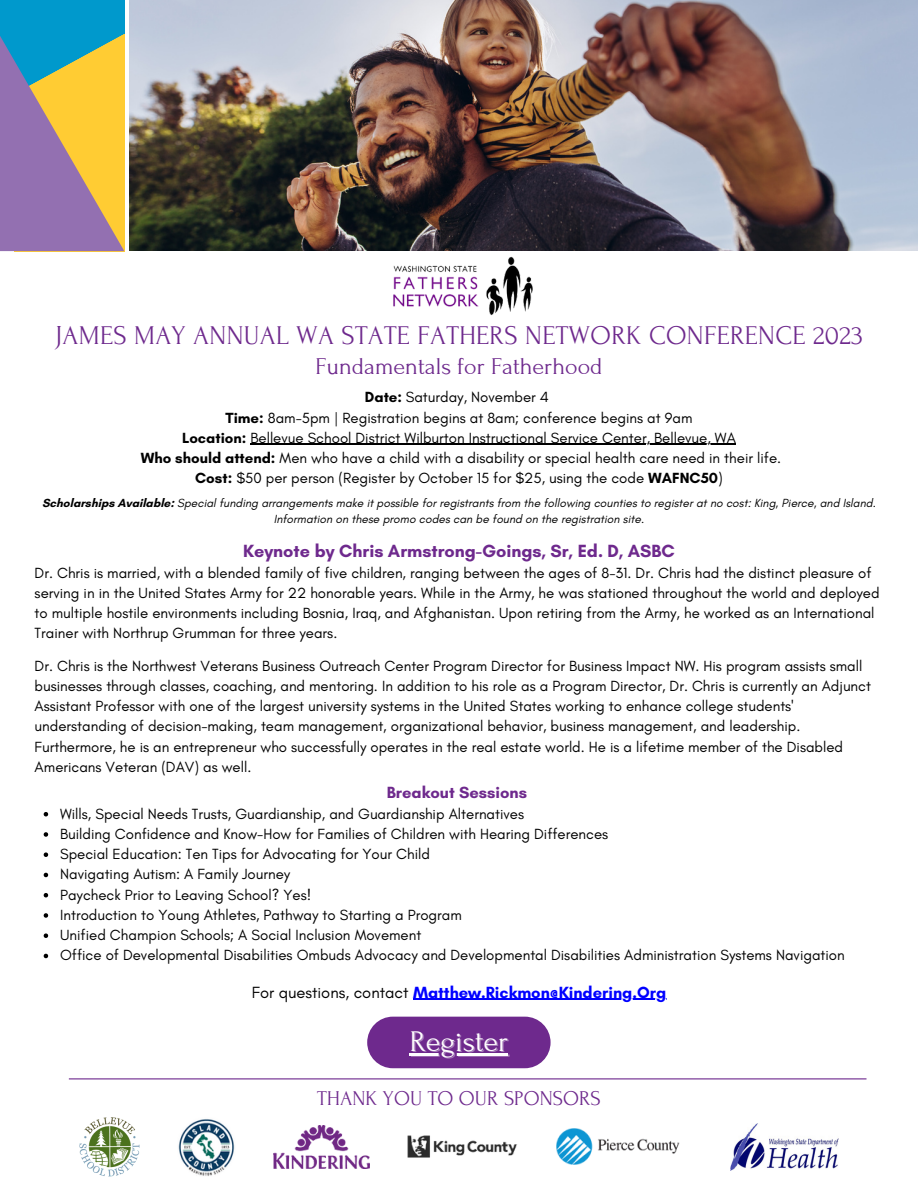
<style>
.page{position:relative;width:918px;height:1188px;background:#fff}
.page>*{position:absolute;margin:0;border:0;box-sizing:border-box;transform-origin:0 0}
.t1{font:30px "Forum";color:#fff}
.t2{font:27px "Forum";letter-spacing:.01em;color:#6e298d}
.t3{font:24px "Forum";color:#6e298d}
.t4{font:21px "Forum";color:#6e298d}
.t5{font:700 18px "Glacial Indifference";color:#6e298d}
.t6{font:700 16.5px "Glacial Indifference";color:#00f}
.t7{font:700 16.5px "Glacial Indifference";color:#6e298d}
.t8{font:15px/20.2px "Glacial Indifference";color:#000}
.t9{font:italic 12px/16px "Glacial Indifference";color:#000;text-align:center}
.s1{font-weight:700}
.s2{font-weight:700;font-style:normal}
.s3{font-weight:400;color:#000}
</style>
<div class="page">
<img style="left:0;top:0;width:918px;height:1177px">
<hr style="left:410px;top:1053px;width:98px;height:2px;background:#fff">
<p class="t2" style="left:55px;top:321px;width:809px">JAMES MAY ANNUAL WA STATE FATHERS NETWORK CONFERENCE 2023</p>
<p class="t3" style="left:315px;top:353px;width:289px">Fundamentals for Fatherhood</p>
<p class="t8" style="left:365px;top:387px;width:186px"><span class="s1">Date:</span> Saturday, November 4</p>
<p class="t8" style="left:226px;top:407px;width:468px"><span class="s1">Time:</span> 8am-5pm | Registration begins at 8am; conference begins at 9am</p>
<p class="t8" style="left:182px;top:427px;width:555px"><span class="s1">Location:</span> Bellevue School District Wilburton Instructional Service Center, Bellevue, WA</p>
<p class="t8" style="left:141px;top:448px;width:642px"><span class="s1">Who should attend:</span> Men who have a child with a disability or special health care need in their life.</p>
<p class="t8" style="left:195px;top:468px;width:529px"><span class="s1">Cost:</span> $50 per person (Register by October 15 for $25, using the code <span class="s1">WAFNC50</span>)</p>
<p class="t9" style="left:42px;top:495px;width:835px"><span class="s2">Scholarships Available:</span> Special funding arrangements make it possible for registrants from the following counties to register at no cost: King, Pierce, and Island.<br>Information on these promo codes can be found on the registration site.</p>
<p class="t5" style="left:243px;top:540px;width:433px">Keynote by Chris Armstrong-Goings, Sr, Ed. D, ASBC</p>
<p class="t8" style="left:35px;top:562px;width:847px">Dr. Chris is married, with a blended family of five children, ranging between the ages of 8-31. Dr. Chris had the distinct pleasure of serving in in the United States Army for 22 honorable years. While in the Army, he was stationed throughout the world and deployed to multiple hostile environments including Bosnia, Iraq, and Afghanistan. Upon retiring from the Army, he worked as an International Trainer with Northrup Grumman for three years.</p>
<p class="t8" style="left:35px;top:655px;width:838px">Dr. Chris is the Northwest Veterans Business Outreach Center Program Director for Business Impact NW. His program assists small businesses through classes, coaching, and mentoring. In addition to his role as a Program Director, Dr. Chris is currently an Adjunct Assistant Professor with one of the largest university systems in the United States working to enhance college students' understanding of decision-making, team management, organizational behavior, business management, and leadership.<br>Furthermore, he is an entrepreneur who successfully operates in the real estate world. He is a lifetime member of the Disabled Americans Veteran (DAV) as well.</p>
<p class="t7" style="left:387px;top:783px;width:142px">Breakout Sessions</p>
<p class="t8" style="left:60px;top:803px;width:465px">Wills, Special Needs Trusts, Guardianship, and Guardianship Alternatives</p>
<p class="t8" style="left:60px;top:824px;width:550px">Building Confidence and Know-How for Families of Children with Hearing Differences</p>
<p class="t8" style="left:60px;top:844px;width:371px">Special Education: Ten Tips for Advocating for Your Child</p>
<p class="t8" style="left:60px;top:864px;width:232px">Navigating Autism: A Family Journey</p>
<p class="t8" style="left:60px;top:884px;width:253px">Paycheck Prior to Leaving School? Yes!</p>
<p class="t8" style="left:60px;top:905px;width:403px">Introduction to Young Athletes, Pathway to Starting a Program</p>
<p class="t8" style="left:60px;top:925px;width:363px">Unified Champion Schools; A Social Inclusion Movement</p>
<p class="t8" style="left:60px;top:945px;width:786px">Office of Developmental Disabilities Ombuds Advocacy and Developmental Disabilities Administration Systems Navigation</p>
<p class="t6" style="left:252px;top:982px;width:416px"><span class="s3">For questions, contact</span> Matthew.Rickmon@Kindering.Org</p>
<p class="t1" style="left:410px;top:1025px;width:100px">Register</p>
<p class="t4" style="left:317px;top:1088px;width:285px">THANK YOU TO OUR SPONSORS</p>
</div>
